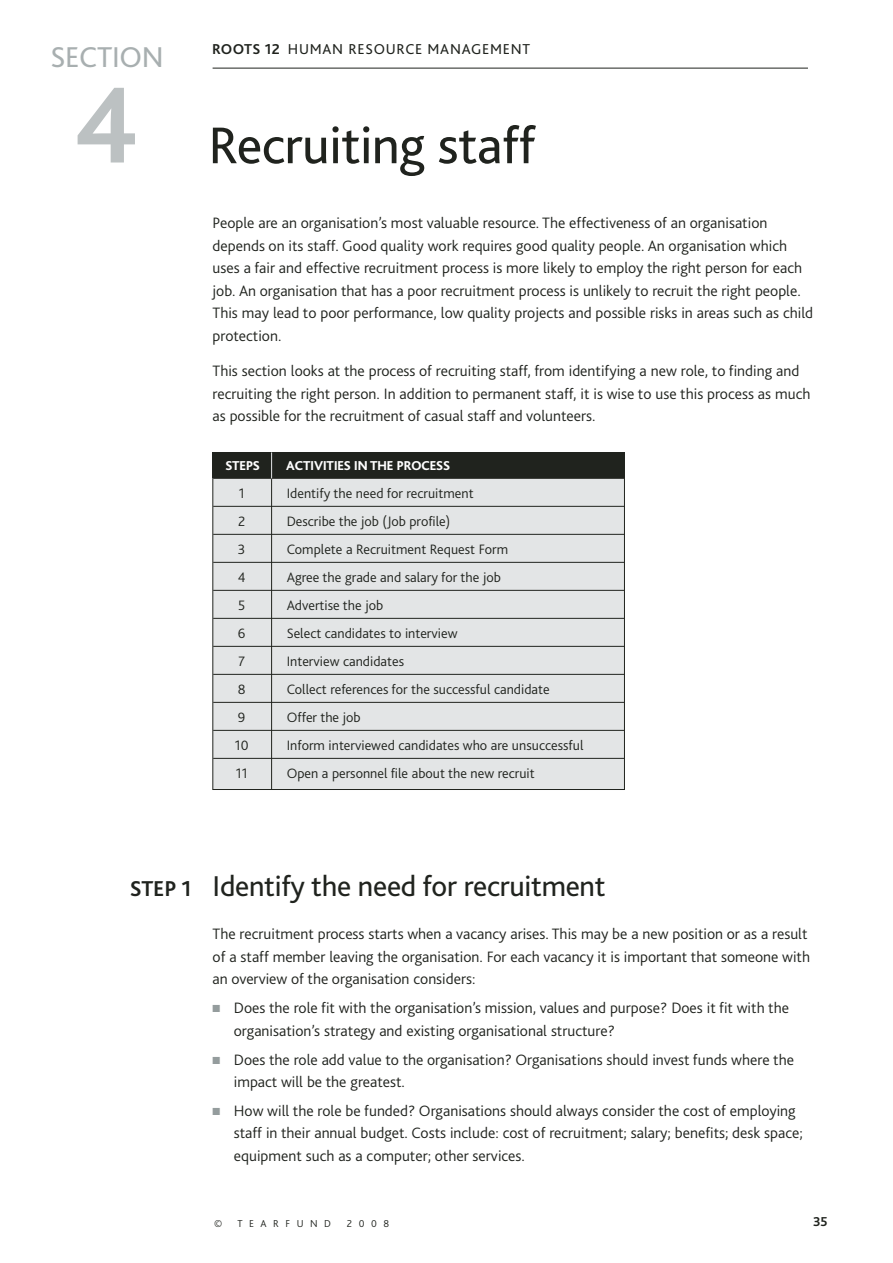
<style>
.page{position:relative;width:893px;height:1263px;background:#fff}
.page>*{position:absolute;margin:0;border:0;box-sizing:border-box;transform-origin:0 0}
.t1{font:700 112.5px "Bliss 2";color:#bcc1c2}
.t2{font:54px "Bliss 2";letter-spacing:-.01em;color:#20231e}
.t3{font:30px "Bliss 2";letter-spacing:-.01em;color:#20231e}
.t4{font:30px "Bliss 2";letter-spacing:-.01em;color:#a8afb0}
.t5{font:300 15.75px/22.5px "Bliss 2";color:#20231e}
.t6{font:15px "Bliss 2";letter-spacing:.05em;color:#20231e}
.t7{font:300 14.25px "Bliss 2";color:#20231e}
.t8{font:800 13.5px "Bliss";color:#fff}
.t9{font:700 13.5px "Bliss 2";color:#20231e}
.t10{font:300 10.5px "Bliss 2";letter-spacing:.625em;color:#20231e}
.s1{font-weight:700}
.s2{font-weight:700;font-size:22.5px}
.s3{color:#949c9d}
</style>
<div class="page">
<hr style="left:213px;top:68px;width:595px;height:1px;background:#20231e">
<div style="left:213px;top:456px;width:411px;height:334px;background:#e3e5e6"></div>
<hr style="left:213px;top:478px;width:411px;height:1px;background:#20231e">
<hr style="left:213px;top:506px;width:411px;height:1px;background:#20231e">
<hr style="left:213px;top:534px;width:411px;height:1px;background:#20231e">
<hr style="left:213px;top:562px;width:411px;height:1px;background:#20231e">
<hr style="left:213px;top:590px;width:411px;height:1px;background:#20231e">
<hr style="left:213px;top:618px;width:411px;height:1px;background:#20231e">
<hr style="left:213px;top:646px;width:411px;height:1px;background:#20231e">
<hr style="left:213px;top:674px;width:411px;height:1px;background:#20231e">
<hr style="left:213px;top:702px;width:411px;height:1px;background:#20231e">
<hr style="left:213px;top:730px;width:411px;height:1px;background:#20231e">
<hr style="left:213px;top:758px;width:411px;height:1px;background:#20231e">
<hr style="left:271px;top:478px;width:1px;height:312px;background:#20231e">
<div style="left:213px;top:453px;width:412px;height:25px;background:#20231e"></div>
<svg style="left:271px;top:452px;width:1px;height:26px"></svg>
<h3 class="t4" style="left:50px;top:46px;width:115px">SECTION</h3>
<h1 class="t1" style="left:73px;top:82px;width:68px">4</h1>
<p class="t6" style="left:212px;top:43px;width:320px"><span class="s1">ROOTS 12</span> HUMAN RESOURCE MANAGEMENT</p>
<h2 class="t2" style="left:208px;top:125px;width:329px">Recruiting staff</h2>
<p class="t5" style="left:213px;top:213px;width:602px">People are an organisation’s most valuable resource. The effectiveness of an organisation depends on its staff. Good quality work requires good quality people. An organisation which uses a fair and effective recruitment process is more likely to employ the right person for each job. An organisation that has a poor recruitment process is unlikely to recruit the right people.<br>This may lead to poor performance, low quality projects and possible risks in areas such as child protection.</p>
<p class="t5" style="left:213px;top:361px;width:599px">This section looks at the process of recruiting staff, from identifying a new role, to finding and recruiting the right person. In addition to permanent staff, it is wise to use this process as much as possible for the recruitment of casual staff and volunteers.</p>
<p class="t8" style="left:223px;top:460px;width:36px">STEPS</p>
<p class="t7" style="left:239px;top:487px;width:7px">1</p>
<p class="t7" style="left:287px;top:487px;width:188px">Identify the need for recruitment</p>
<p class="t7" style="left:238px;top:515px;width:9px">2</p>
<p class="t7" style="left:287px;top:515px;width:165px">Describe the job (Job profile)</p>
<p class="t7" style="left:238px;top:543px;width:9px">3</p>
<p class="t7" style="left:287px;top:543px;width:223px">Complete a Recruitment Request Form</p>
<p class="t7" style="left:238px;top:571px;width:9px">4</p>
<p class="t7" style="left:287px;top:571px;width:216px">Agree the grade and salary for the job</p>
<p class="t7" style="left:238px;top:599px;width:9px">5</p>
<p class="t7" style="left:287px;top:599px;width:98px">Advertise the job</p>
<p class="t7" style="left:238px;top:627px;width:9px">6</p>
<p class="t7" style="left:287px;top:627px;width:172px">Select candidates to interview</p>
<p class="t7" style="left:238px;top:655px;width:8px">7</p>
<p class="t7" style="left:287px;top:655px;width:119px">Interview candidates</p>
<p class="t7" style="left:238px;top:683px;width:9px">8</p>
<p class="t7" style="left:287px;top:683px;width:264px">Collect references for the successful candidate</p>
<p class="t7" style="left:238px;top:711px;width:9px">9</p>
<p class="t7" style="left:287px;top:711px;width:75px">Offer the job</p>
<p class="t7" style="left:235px;top:740px;width:15px">10</p>
<p class="t7" style="left:287px;top:740px;width:298px">Inform interviewed candidates who are unsuccessful</p>
<p class="t7" style="left:236px;top:768px;width:13px">11</p>
<p class="t7" style="left:287px;top:768px;width:249px">Open a personnel file about the new recruit</p>
<p class="t8" style="left:225px;top:460px;width:36px">STEPS</p>
<p class="t8" style="left:286px;top:460px;width:165px">ACTIVITIES IN THE PROCESS</p>
<h3 class="t3" style="left:130px;top:874px;width:477px"><span class="s2">STEP 1</span> Identify the need for recruitment</h3>
<p class="t5" style="left:213px;top:924px;width:599px">The recruitment process starts when a vacancy arises. This may be a new position or as a result of a staff member leaving the organisation. For each vacancy it is important that someone with an overview of the organisation considers:</p>
<p class="t5" style="left:234px;top:998px;width:557px;text-indent:-21px"><span class="s3">■</span> Does the role fit with the organisation’s mission, values and purpose? Does it fit with the organisation’s strategy and existing organisational structure?</p>
<p class="t5" style="left:234px;top:1050px;width:562px;text-indent:-21px"><span class="s3">■</span> Does the role add value to the organisation? Organisations should invest funds where the impact will be the greatest.</p>
<p class="t5" style="left:234px;top:1101px;width:570px;text-indent:-21px"><span class="s3">■</span> How will the role be funded? Organisations should always consider the cost of employing staff in their annual budget. Costs include: cost of recruitment; salary; benefits; desk space; equipment such as a computer; other services.</p>
<p class="t10" style="left:214px;top:1220px;width:10px">©</p>
<p class="t10" style="left:237px;top:1220px;width:95px">TEARFUND</p>
<p class="t10" style="left:347px;top:1220px;width:44px">2008</p>
<p class="t9" style="left:813px;top:1216px;width:16px">35</p>
</div>
